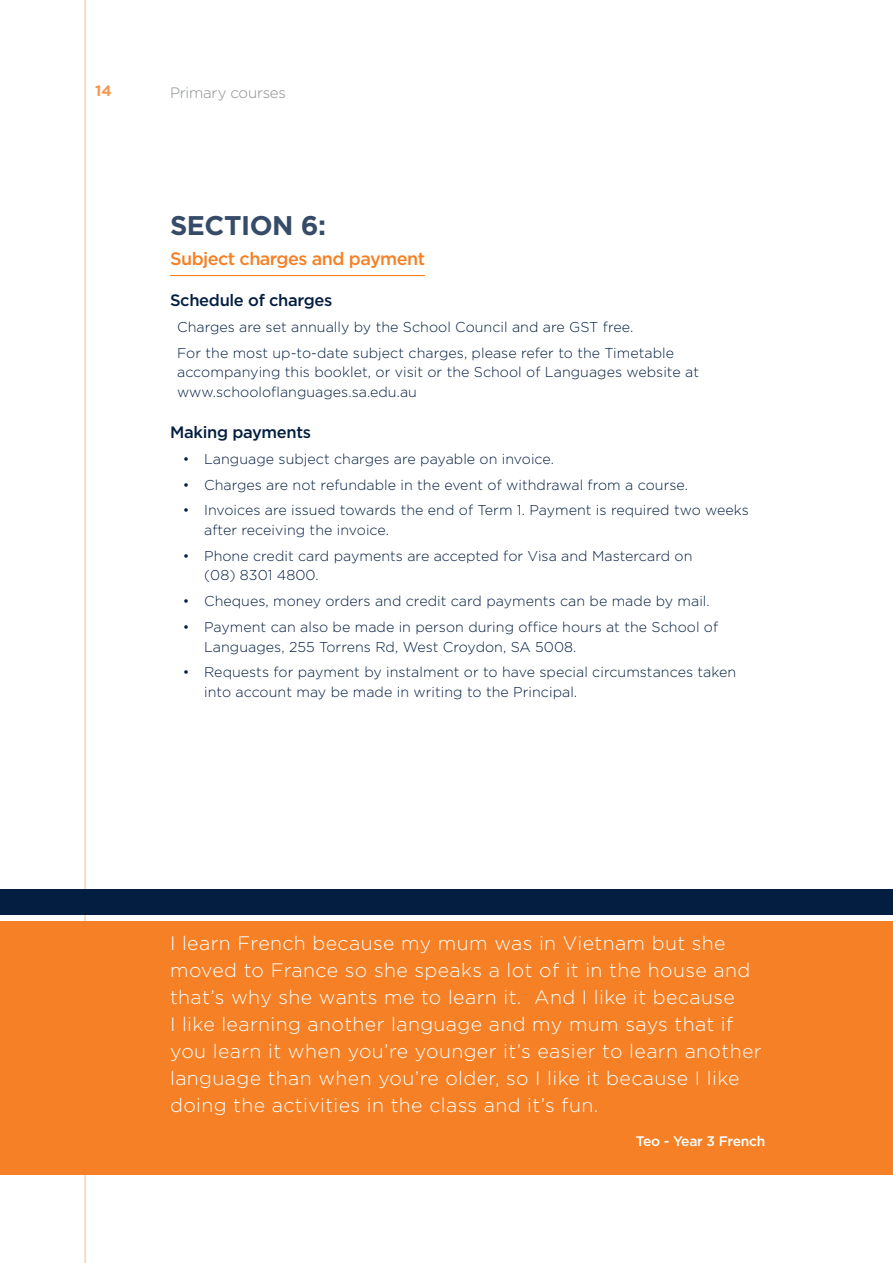
<style>
.page{position:relative;width:893px;height:1263px;background:#fff}
.page>*{position:absolute;margin:0;border:0;box-sizing:border-box;transform-origin:0 0}
.t1{font:700 27px "Gotham HTF";letter-spacing:-.015em;color:#364b67}
.t2{font:300 19.5px/27px "Gotham HTF";letter-spacing:.02em;color:#fff}
.t3{font:500 18px "Gotham HTF";letter-spacing:-.03em;color:#f58025}
.t4{font:500 16.5px "Gotham HTF";letter-spacing:-.02em;color:#041e41}
.t5{font:300 15px "Gotham HTF";letter-spacing:-.015em;color:#8b8e90}
.t6{font:700 15px "Gotham HTF";color:#f8974d}
.t7{font:300 14.25px/19.5px "Gotham HTF";letter-spacing:.005em;color:#041e41}
.t8{font:500 13.8px "Gotham HTF";letter-spacing:-.02em;color:#fff}
</style>
<div class="page">
<hr style="left:85px;top:0;width:1px;height:1263px;background:#fbb984">
<hr style="left:170px;top:275px;width:255px;height:1px;background:#f58025">
<div style="left:0;top:889px;width:893px;height:25px;background:#041e41"></div>
<div style="left:0;top:921px;width:893px;height:253px;background:#f58025"></div>
<p class="t6" style="left:95px;top:82px;width:18px">14</p>
<p class="t5" style="left:170px;top:84px;width:117px">Primary courses</p>
<h1 class="t1" style="left:170px;top:210px;width:157px">SECTION 6:</h1>
<p class="t3" style="left:170px;top:248px;width:256px">Subject charges and payment</p>
<p class="t4" style="left:170px;top:291px;width:164px">Schedule of charges</p>
<p class="t7" style="left:177px;top:314px;width:498px;line-height:26px">Charges are set annually by the School Council and are GST free.<br>For the most up-to-date subject charges, please refer to the Timetable</p>
<p class="t7" style="left:177px;top:362px;width:523px">accompanying this booklet, or visit or the School of Languages website at www.schooloflanguages.sa.edu.au</p>
<p class="t4" style="left:170px;top:423px;width:143px">Making payments</p>
<p class="t7" style="left:183px;top:449px;width:373px">• Language subject charges are payable on invoice.</p>
<p class="t7" style="left:183px;top:475px;width:507px">• Charges are not refundable in the event of withdrawal from a course.</p>
<p class="t7" style="left:204px;top:500px;width:546px;text-indent:-21px">• Invoices are issued towards the end of Term 1. Payment is required two weeks after receiving the invoice.</p>
<p class="t7" style="left:204px;top:546px;width:490px;text-indent:-21px">• Phone credit card payments are accepted for Visa and Mastercard on (08) 8301 4800.</p>
<p class="t7" style="left:183px;top:591px;width:528px">• Cheques, money orders and credit card payments can be made by mail.</p>
<p class="t7" style="left:204px;top:617px;width:516px;text-indent:-21px">• Payment can also be made in person during office hours at the School of<br>Languages, 255 Torrens Rd, West Croydon, SA 5008.</p>
<p class="t7" style="left:204px;top:662px;width:534px;text-indent:-21px">• Requests for payment by instalment or to have special circumstances taken into account may be made in writing to the Principal.</p>
<p class="t2" style="left:170px;top:929px;width:593px">I learn French because my mum was in Vietnam but she moved to France so she speaks a lot of it in the house and that’s why she wants me to learn it. And I like it because<br>I like learning another language and my mum says that if you learn it when you’re younger it’s easier to learn another language than when you’re older, so I like it because I like doing the activities in the class and it’s fun.</p>
<p class="t8" style="left:636px;top:1133px;width:131px">Teo - Year 3 French</p>
</div>
